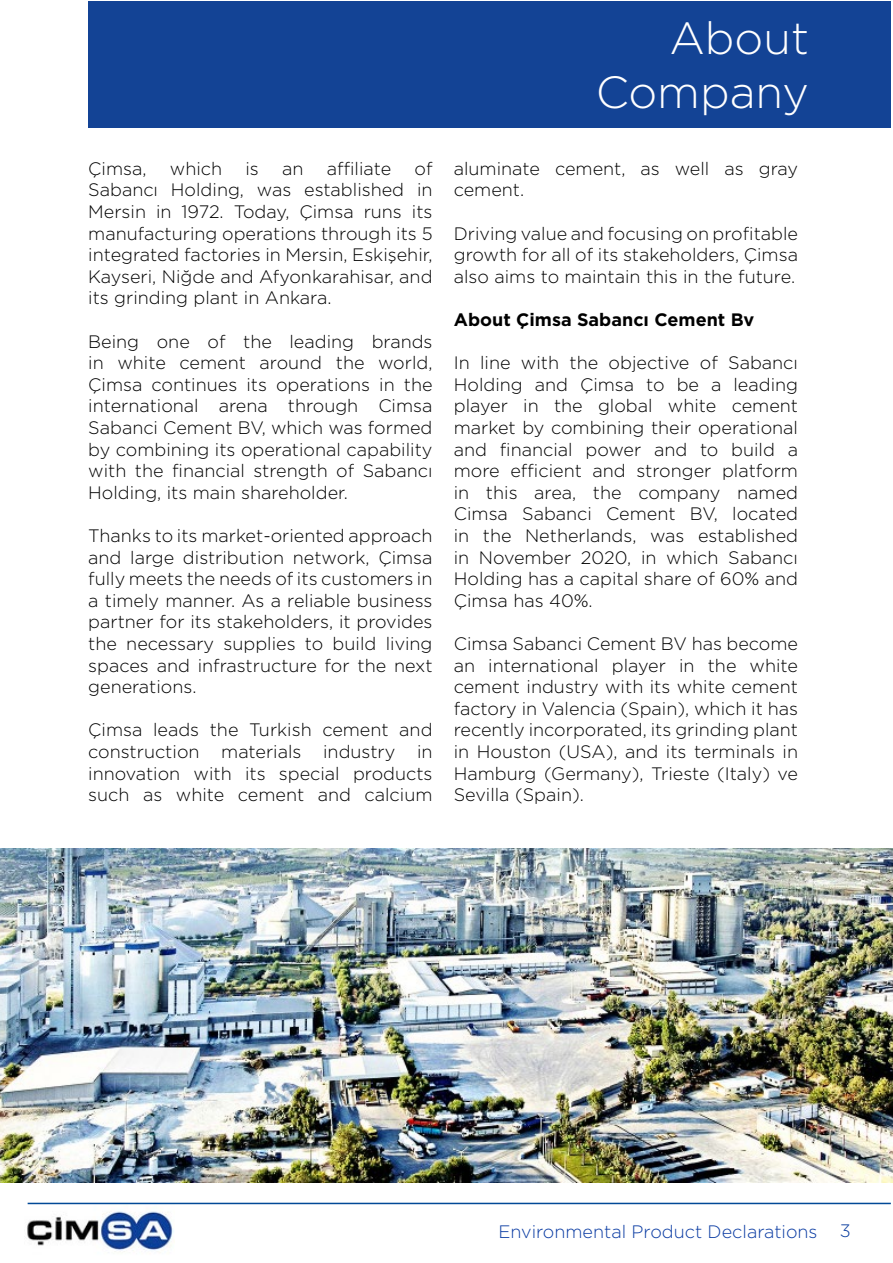
<style>
.page{position:relative;width:893px;height:1263px;background:#fff}
.page>*{position:absolute;margin:0;border:0;box-sizing:border-box;transform-origin:0 0}
.t1{font:300 45px/54px "Gotham";color:#fff;text-align:right}
.t2{font:300 18px/21.6px "Gotham";color:#000;text-align:justify}
.t3{font:300 18px "Gotham";color:#0b3ca3}
.t4{font:700 18px "Gotham";color:#000}
.s1{color:#073b9e}
</style>
<div class="page">
<img style="left:27px;top:1204px;width:148px;height:48px">
<hr style="left:28px;top:1203px;width:863px;height:1px;background:#014997">
<div style="left:88px;top:1px;width:803px;height:127px;background:#134395"></div>
<img style="left:0;top:848px;width:893px;height:334px">
<p class="t2" style="left:88px;top:157px;width:346px;text-indent:326px">of Sabancı Holding, was established in Mersin in 1972. Today, Çimsa runs its manufacturing operations through its 5 integrated factories in Mersin, Eskişehir, Kayseri, Niğde and Afyonkarahisar, and its grinding plant in Ankara.</p>
<p class="t2" style="left:88px;top:330px;width:346px">Being one of the leading brands in white cement around the world, Çimsa continues its operations in the international arena through Cimsa Sabanci Cement BV, which was formed by combining its operational capability with the financial strength of Sabancı Holding, its main shareholder.</p>
<p class="t2" style="left:88px;top:524px;width:346px">Thanks to its market-oriented approach and large distribution network, Çimsa fully meets the needs of its customers in a timely manner. As a reliable business partner for its stakeholders, it provides the necessary supplies to build living spaces and infrastructure for the next generations.</p>
<p class="t2" style="left:88px;top:719px;width:346px">Çimsa leads the Turkish cement and construction materials industry in innovation with its special products such as white cement and calcium</p>
<p class="t2" style="left:88px;top:157px;width:60px">Çimsa,</p>
<p class="t2" style="left:170px;top:157px;width:54px">which</p>
<p class="t2" style="left:245px;top:157px;width:15px">is</p>
<p class="t2" style="left:282px;top:157px;width:23px">an</p>
<p class="t2" style="left:327px;top:157px;width:66px">affiliate</p>
<h1 class="t1" style="left:596px;top:10px;width:215px">About<br>Company</h1>
<p class="t2" style="left:454px;top:157px;width:346px">aluminate cement, as well as gray cement.</p>
<p class="t2" style="left:454px;top:222px;width:346px">Driving value and focusing on profitable growth for all of its stakeholders, Çimsa also aims to maintain this in the future.</p>
<p class="t4" style="left:454px;top:308px;width:302px">About Çimsa Sabancı Cement Bv</p>
<p class="t2" style="left:454px;top:351px;width:346px">In line with the objective of Sabancı Holding and Çimsa to be a leading player in the global white cement market by combining their operational and financial power and to build a more efficient and stronger platform in this area, the company named Cimsa Sabanci Cement BV, located in the Netherlands, was established in November 2020, in which Sabancı Holding has a capital share of 60% and Çimsa has 40%.</p>
<p class="t2" style="left:454px;top:632px;width:346px">Cimsa Sabanci Cement BV has become an international player in the white cement industry with its white cement factory in Valencia (Spain), which it has recently incorporated, its grinding plant in Houston (USA), and its terminals in Hamburg (Germany), Trieste (Italy) ve Sevilla (Spain).</p>
<p class="t3" style="left:498px;top:1220px;width:354px">Environmental Product Declarations <span class="s1">3</span></p>
</div>
